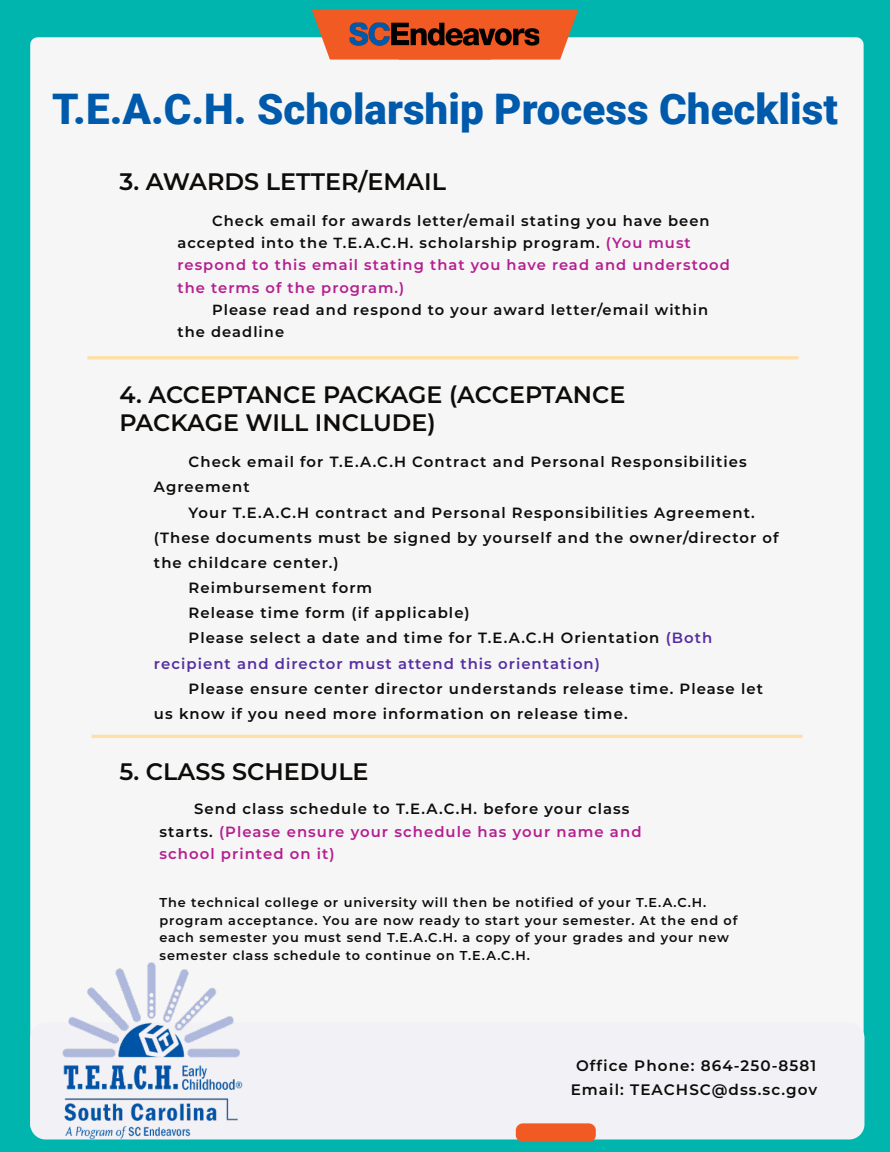
<style>
.page{position:relative;width:890px;height:1152px;background:#00b5ae}
.page>*{position:absolute;margin:0;border:0;box-sizing:border-box;transform-origin:0 0}
.t1{font:900 42px "Roboto";color:#005aab}
.t2{font:600 24px "Montserrat";color:#0d0c0a}
.t3{font:600 23.6px/28px "Montserrat";color:#0d0c0a}
.t4{font:600 15.2px "Montserrat";letter-spacing:.07em;color:#0d0c0a}
.t5{font:600 14.8px/22.4px "Montserrat";letter-spacing:.07em;color:#0d0c0a}
.t6{font:600 14.8px/22.4px "Montserrat";letter-spacing:.07em;color:#b51e8f}
.t7{font:600 14.8px "Montserrat";letter-spacing:.07em;color:#562ea3}
.t8{font:600 12.8px/17.6px "Montserrat";letter-spacing:.07em;color:#0d0c0a}
.s1{color:#b51e8f}
.s2{color:#562ea3}
.s3{color:#0d0c0a}
</style>
<div class="page">
<div style="left:30px;top:37px;width:834px;height:986px;background:#f6f6f6"></div>
<svg style="left:312px;top:9px;width:266px;height:51px;background:#e86a3a"></svg>
<hr style="left:87px;top:356px;width:711px;height:3px;background:#ffdfa6">
<hr style="left:92px;top:735px;width:711px;height:3px;background:#ffdfa6">
<div style="left:30px;top:1023px;width:834px;height:116px;background:#f2f1f6"></div>
<img style="left:63px;top:962px;width:179px;height:177px">
<img style="left:349px;top:22px;width:190px;height:29px">
<svg style="left:516px;top:1106px;width:80px;height:36px;background:#efa48b"></svg>
<h1 class="t1" style="left:52px;top:80px;width:787px">T.E.A.C.H. Scholarship Process Checklist</h1>
<h2 class="t2" style="left:119px;top:164px;width:328px">3. AWARDS LETTER/EMAIL</h2>
<p class="t5" style="left:178px;top:209px;width:554px;text-indent:35px">Check email for awards letter/email stating you have been accepted into the T.E.A.C.H. scholarship program. <span class="s1">(You must respond to this email stating that you have read and understood the terms of the program.)</span></p>
<p class="t5" style="left:178px;top:298px;width:532px;text-indent:35px">Please read and respond to your award letter/email within the deadline</p>
<h3 class="t3" style="left:119px;top:380px;width:507px">4. ACCEPTANCE PACKAGE (ACCEPTANCE<br>PACKAGE WILL INCLUDE)</h3>
<p class="t5" style="left:154px;top:449px;width:594px;line-height:25.2px;text-indent:35px">Check email for T.E.A.C.H Contract and Personal Responsibilities<br>Agreement</p>
<p class="t5" style="left:189px;top:500px;width:568px">Your T.E.A.C.H contract and Personal Responsibilities Agreement.</p>
<p class="t5" style="left:154px;top:526px;width:626px">(These documents must be signed by yourself and the owner/director of</p>
<p class="t5" style="left:154px;top:551px;width:186px">the childcare center.)</p>
<p class="t5" style="left:189px;top:576px;width:185px">Reimbursement form</p>
<p class="t5" style="left:189px;top:601px;width:283px">Release time form (if applicable)</p>
<p class="t5" style="left:189px;top:626px;width:525px">Please select a date and time for T.E.A.C.H Orientation <span class="s2">(Both</span></p>
<p class="t7" style="left:154px;top:653px;width:448px">recipient and director must attend this orientation)</p>
<p class="t5" style="left:154px;top:675px;width:610px;line-height:25.2px;text-indent:35px">Please ensure center director understands release time. Please let us know if you need more information on release time.</p>
<h2 class="t2" style="left:119px;top:754px;width:251px">5. CLASS SCHEDULE</h2>
<p class="t6" style="left:159px;top:797px;width:484px;text-indent:35px"><span class="s3">Send class schedule to T.E.A.C.H. before your class starts.</span> (Please ensure your schedule has your name and school printed on it)</p>
<p class="t8" style="left:159px;top:893px;width:580px">The technical college or university will then be notified of your T.E.A.C.H. program acceptance. You are now ready to start your semester. At the end of each semester you must send T.E.A.C.H. a copy of your grades and your new semester class schedule to continue on T.E.A.C.H.</p>
<p class="t4" style="left:576px;top:1055px;width:242px">Office Phone: 864-250-8581</p>
<p class="t4" style="left:571px;top:1079px;width:248px">Email: TEACHSC@dss.sc.gov</p>
</div>
